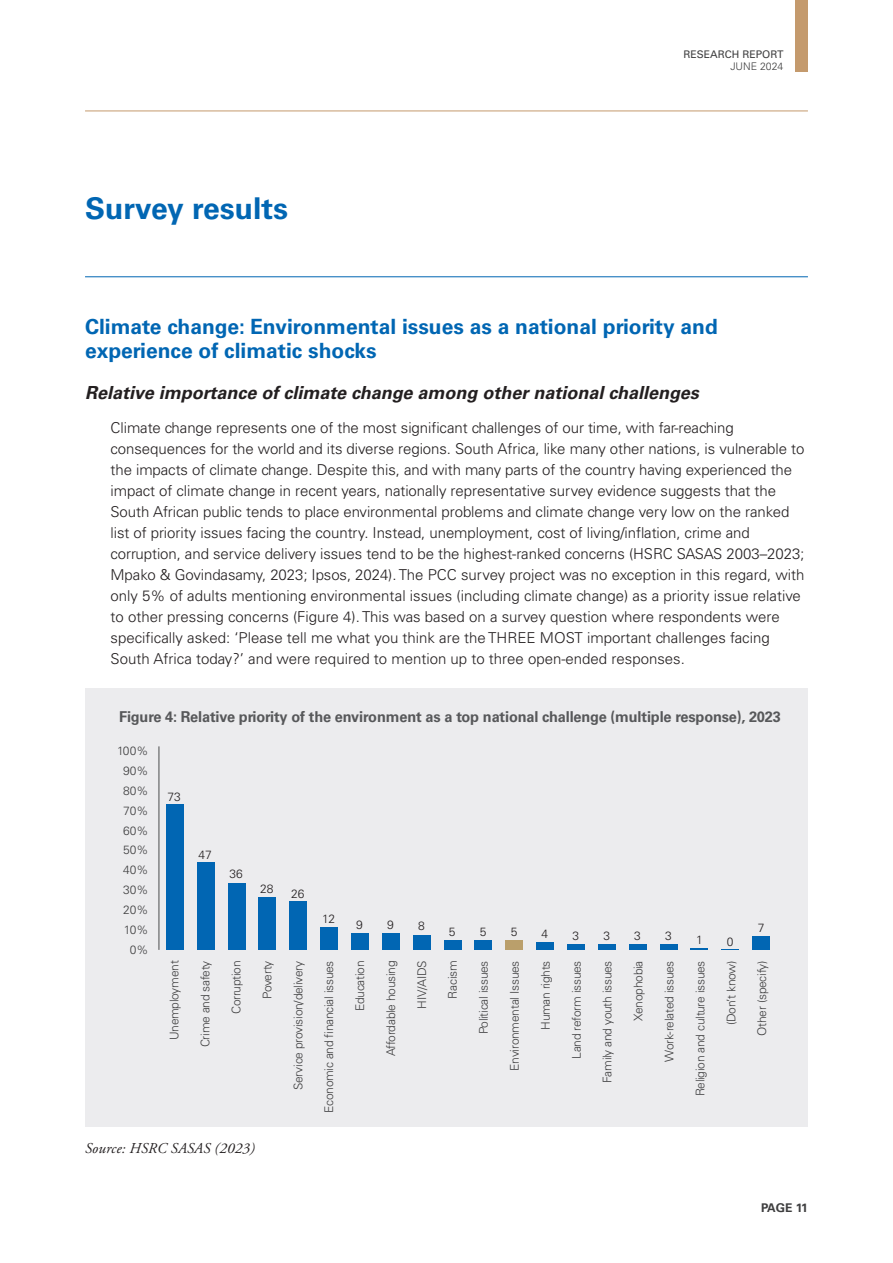
<style>
.page{position:relative;width:893px;height:1263px;background:#fff}
.page>*{position:absolute;margin:0;border:0;box-sizing:border-box;transform-origin:0 0}
.Openening_headers{font:700 30px "Univers LT Std";color:#0166b3}
.Head_A{font:700 21px/24px "Univers LT Std";color:#0166b3}
.Head_B{font:italic 700 18px "Univers LT Std";color:#231f20}
.Bodycopy{font:300 15px/21px "Univers LT Std";letter-spacing:-.005em;color:#231f20}
.AW_Figure_title{font:700 15px "Univers LT Std";letter-spacing:-.01em;color:#57585a}
.AW_Source{font:italic 15px "Adobe Garamond Pro";letter-spacing:.01em;color:#231f20}
.Label_AW{font:300 12px "Univers LT Std";letter-spacing:-.02em;color:#3e3e3f}
.Label_AW-2{font:300 12px "Univers LT Std";color:#231f20}
.t1{font:700 12px "Univers LT Std";letter-spacing:-.06em;color:#3e3e3f}
.t2{font:10.5px "Univers LT Std";color:#3e3e3f}
.t3{font:300 10.5px "Univers LT Std";color:#3e3e3f}
</style>
<div class="page">
<hr style="left:85px;top:276px;width:723px;height:1px;background:#0166b3">
<div style="left:795px;top:0;width:13px;height:71px;background:#c49a6d"></div>
<hr style="left:85px;top:111px;width:723px;height:1px;background:#c49a6d">
<div style="left:85px;top:688px;width:723px;height:438px;background:#ececee"></div>
<hr style="left:159px;top:746px;width:1px;height:204px;background:#4b4c4d">
<div style="left:166px;top:805px;width:17px;height:145px;background:#0166b3"></div>
<div style="left:197px;top:862px;width:17px;height:88px;background:#0166b3"></div>
<div style="left:228px;top:883px;width:17px;height:67px;background:#0166b3"></div>
<div style="left:259px;top:898px;width:17px;height:52px;background:#0166b3"></div>
<div style="left:290px;top:901px;width:17px;height:49px;background:#0166b3"></div>
<div style="left:321px;top:927px;width:17px;height:23px;background:#0166b3"></div>
<div style="left:351px;top:933px;width:17px;height:17px;background:#0166b3"></div>
<div style="left:382px;top:933px;width:17px;height:17px;background:#0166b3"></div>
<div style="left:413px;top:935px;width:17px;height:15px;background:#0166b3"></div>
<div style="left:444px;top:940px;width:17px;height:10px;background:#0166b3"></div>
<div style="left:475px;top:940px;width:17px;height:10px;background:#0166b3"></div>
<div style="left:506px;top:940px;width:17px;height:10px;background:#ba9f6b"></div>
<div style="left:537px;top:942px;width:17px;height:8px;background:#0166b3"></div>
<div style="left:567px;top:944px;width:17px;height:6px;background:#0166b3"></div>
<div style="left:598px;top:944px;width:17px;height:6px;background:#0166b3"></div>
<div style="left:629px;top:944px;width:17px;height:6px;background:#0166b3"></div>
<div style="left:660px;top:944px;width:17px;height:6px;background:#0166b3"></div>
<svg style="left:691px;top:948px;width:17px;height:2px"></svg>
<div style="left:753px;top:937px;width:17px;height:13px;background:#0166b3"></div>
<p class="Openening_headers" style="left:85px;top:191px;width:204px">Survey results</p>
<p class="t2" style="left:683px;top:48px;width:102px">RESEARCH REPORT</p>
<p class="t3" style="left:730px;top:60px;width:55px">JUNE 2024</p>
<p class="Head_A" style="left:85px;top:315px;width:634px">Climate change: Environmental issues as a national priority and experience of climatic shocks</p>
<p class="Head_B" style="left:85px;top:382px;width:615px">Relative importance of climate change among other national challenges</p>
<p class="Bodycopy" style="left:111px;top:417px;width:695px">Climate change represents one of the most significant challenges of our time, with far-reaching consequences for the world and its diverse regions. South Africa, like many other nations, is vulnerable to the impacts of climate change. Despite this, and with many parts of the country having experienced the impact of climate change in recent years, nationally representative survey evidence suggests that the South African public tends to place environmental problems and climate change very low on the ranked list of priority issues facing the country. Instead, unemployment, cost of living/inflation, crime and corruption, and service delivery issues tend to be the highest-ranked concerns (HSRC SASAS 2003–2023; Mpako &amp; Govindasamy, 2023; Ipsos, 2024). The PCC survey project was no exception in this regard, with only 5% of adults mentioning environmental issues (including climate change) as a priority issue relative to other pressing concerns (Figure 4). This was based on a survey question where respondents were specifically asked: ‘Please tell me what you think are the THREE MOST important challenges facing South Africa today?’ and were required to mention up to three open-ended responses.</p>
<p class="AW_Figure_title" style="left:119px;top:708px;width:663px">Figure 4: Relative priority of the environment as a top national challenge (multiple response), 2023</p>
<p class="Label_AW" style="left:117px;top:743px;width:33px">100%</p>
<p class="Label_AW" style="left:123px;top:763px;width:27px">90%</p>
<p class="Label_AW" style="left:123px;top:783px;width:27px">80%</p>
<p class="Label_AW" style="left:123px;top:803px;width:27px">70%</p>
<p class="Label_AW" style="left:123px;top:823px;width:27px">60%</p>
<p class="Label_AW" style="left:123px;top:843px;width:27px">50%</p>
<p class="Label_AW" style="left:123px;top:863px;width:27px">40%</p>
<p class="Label_AW" style="left:123px;top:883px;width:27px">30%</p>
<p class="Label_AW" style="left:123px;top:902px;width:27px">20%</p>
<p class="Label_AW" style="left:124px;top:922px;width:26px">10%</p>
<p class="Label_AW" style="left:130px;top:942px;width:20px">0%</p>
<p class="Label_AW" style="left:167px;top:1040px;width:81px;rotate:-90deg">Unemployment</p>
<p class="Label_AW" style="left:198px;top:1047px;width:88px;rotate:-90deg">Crime and safety</p>
<p class="Label_AW" style="left:229px;top:1014px;width:55px;rotate:-90deg">Corruption</p>
<p class="Label_AW" style="left:260px;top:999px;width:40px;rotate:-90deg">Poverty</p>
<p class="Label_AW" style="left:291px;top:1090px;width:131px;rotate:-90deg">Service provision/delivery</p>
<p class="Label_AW" style="left:322px;top:1113px;width:154px;rotate:-90deg">Economic and financial issues</p>
<p class="Label_AW" style="left:353px;top:1011px;width:52px;rotate:-90deg">Education</p>
<p class="Label_AW" style="left:384px;top:1056px;width:97px;rotate:-90deg">Affordable housing</p>
<p class="Label_AW" style="left:415px;top:1009px;width:50px;rotate:-90deg">HIV/AIDS</p>
<p class="Label_AW" style="left:445px;top:998px;width:40px;rotate:-90deg">Racism</p>
<p class="Label_AW" style="left:476px;top:1034px;width:75px;rotate:-90deg">Political issues</p>
<p class="Label_AW" style="left:507px;top:1071px;width:112px;rotate:-90deg">Environmental Issues</p>
<p class="Label_AW" style="left:538px;top:1030px;width:71px;rotate:-90deg">Human rights</p>
<p class="Label_AW" style="left:569px;top:1059px;width:100px;rotate:-90deg">Land reform issues</p>
<p class="Label_AW" style="left:600px;top:1083px;width:124px;rotate:-90deg">Family and youth issues</p>
<p class="Label_AW" style="left:631px;top:1021px;width:62px;rotate:-90deg">Xenophobia</p>
<p class="Label_AW" style="left:662px;top:1062px;width:103px;rotate:-90deg">Work-related issues</p>
<p class="Label_AW" style="left:693px;top:1096px;width:137px;rotate:-90deg">Religion and culture issues</p>
<p class="Label_AW" style="left:724px;top:1025px;width:66px;rotate:-90deg">(Don’t know)</p>
<p class="Label_AW" style="left:755px;top:1036px;width:77px;rotate:-90deg">Other (specify)</p>
<p class="Label_AW-2" style="left:168px;top:790px;width:15px">73</p>
<p class="Label_AW-2" style="left:198px;top:847px;width:15px">47</p>
<p class="Label_AW-2" style="left:229px;top:866px;width:15px">36</p>
<p class="Label_AW-2" style="left:260px;top:882px;width:15px">28</p>
<p class="Label_AW-2" style="left:291px;top:886px;width:15px">26</p>
<p class="Label_AW-2" style="left:322px;top:912px;width:14px">12</p>
<p class="Label_AW-2" style="left:356px;top:917px;width:8px">9</p>
<p class="Label_AW-2" style="left:387px;top:917px;width:8px">9</p>
<p class="Label_AW-2" style="left:418px;top:919px;width:8px">8</p>
<p class="Label_AW-2" style="left:758px;top:921px;width:8px">7</p>
<p class="Label_AW-2" style="left:449px;top:925px;width:8px">5</p>
<p class="Label_AW-2" style="left:603px;top:928px;width:8px">3</p>
<p class="Label_AW-2" style="left:480px;top:925px;width:8px">5</p>
<p class="Label_AW-2" style="left:634px;top:928px;width:8px">3</p>
<p class="Label_AW-2" style="left:511px;top:925px;width:8px">5</p>
<p class="Label_AW-2" style="left:665px;top:928px;width:8px">3</p>
<p class="Label_AW-2" style="left:542px;top:927px;width:8px">4</p>
<p class="Label_AW-2" style="left:572px;top:928px;width:8px">3</p>
<p class="Label_AW-2" style="left:696px;top:932px;width:8px">1</p>
<p class="Label_AW-2" style="left:727px;top:934px;width:8px">0</p>
<p class="AW_Source" style="left:85px;top:1139px;width:171px">Source: HSRC SASAS (2023)</p>
<p class="t1" style="left:761px;top:1201px;width:48px">PAGE 11</p>
</div>
